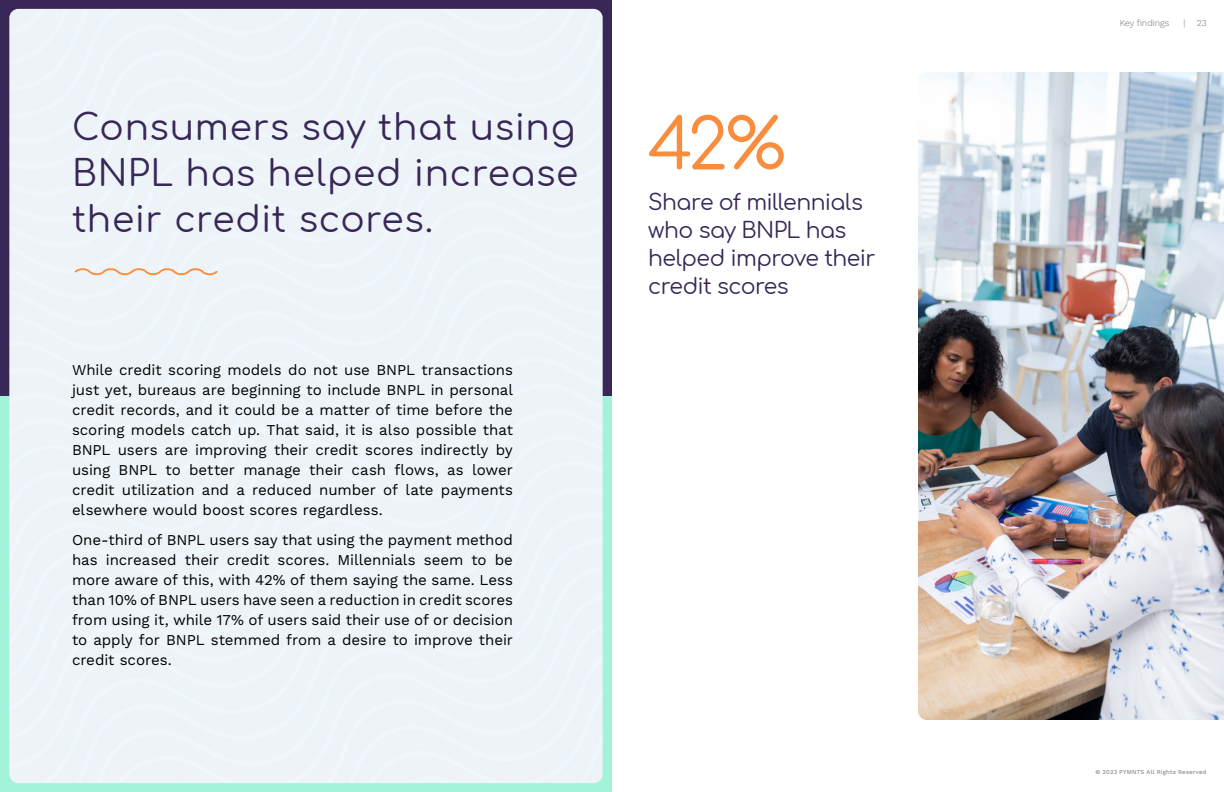
<style>
.page{position:relative;width:1224px;height:792px;background:#fff}
.page>*{position:absolute;margin:0;border:0;box-sizing:border-box;transform-origin:0 0}
.t1{font:70px "Comfortaa";color:#fa8d3d}
.t2{font:36px/46px "Comfortaa";letter-spacing:.015em;color:#382757;text-align:justify}
.t3{font:22px/28px "Comfortaa";letter-spacing:-.025em;color:#382757}
.t4{font:15px/20px "Work Sans";letter-spacing:-.005em;color:#000;text-align:justify}
.t5{font:300 9px "Work Sans";color:#717073}
.t6{font:6px "Work Sans";letter-spacing:.035em;color:#717073}
</style>
<div class="page">
<div style="left:0;top:396px;width:612px;height:396px;background:#a2f3da"></div>
<div style="left:0;top:0;width:612px;height:396px;background:#382757"></div>
<div style="left:9px;top:9px;width:594px;height:774px;background:#edf3f7"></div>
<svg style="left:73px;top:266px;width:146px;height:12px;background:#efe2d9"></svg>
<img style="left:918px;top:72px;width:306px;height:648px">
<h2 class="t2" style="left:72px;top:99px;width:508px">Consumers say that using BNPL has helped increase their credit scores.</h2>
<p class="t4" style="left:72px;top:360px;width:443px">While credit scoring models do not use BNPL transactions just yet, bureaus are beginning to include BNPL in personal credit records, and it could be a matter of time before the scoring models catch up. That said, it is also possible that BNPL users are improving their credit scores indirectly by using BNPL to better manage their cash flows, as lower credit utilization and a reduced number of late payments elsewhere would boost scores regardless.</p>
<p class="t4" style="left:72px;top:531px;width:443px">One-third of BNPL users say that using the payment method has increased their credit scores. Millennials seem to be more aware of this, with 42% of them saying the same. Less than 10% of BNPL users have seen a reduction in credit scores from using it, while 17% of users said their use of or decision to apply for BNPL stemmed from a desire to improve their credit scores.</p>
<h1 class="t1" style="left:648px;top:81px;width:139px">42%</h1>
<h3 class="t3" style="left:648px;top:185px;width:229px">Share of millennials who say BNPL has helped improve their credit scores</h3>
<p class="t5" style="left:1120px;top:17px;width:51px">Key findings</p>
<p class="t5" style="left:1184px;top:17px;width:3px">|</p>
<p class="t5" style="left:1197px;top:17px;width:12px">23</p>
<p class="t6" style="left:1095px;top:769px;width:113px">© 2023 PYMNTS All Rights Reserved</p>
</div>
